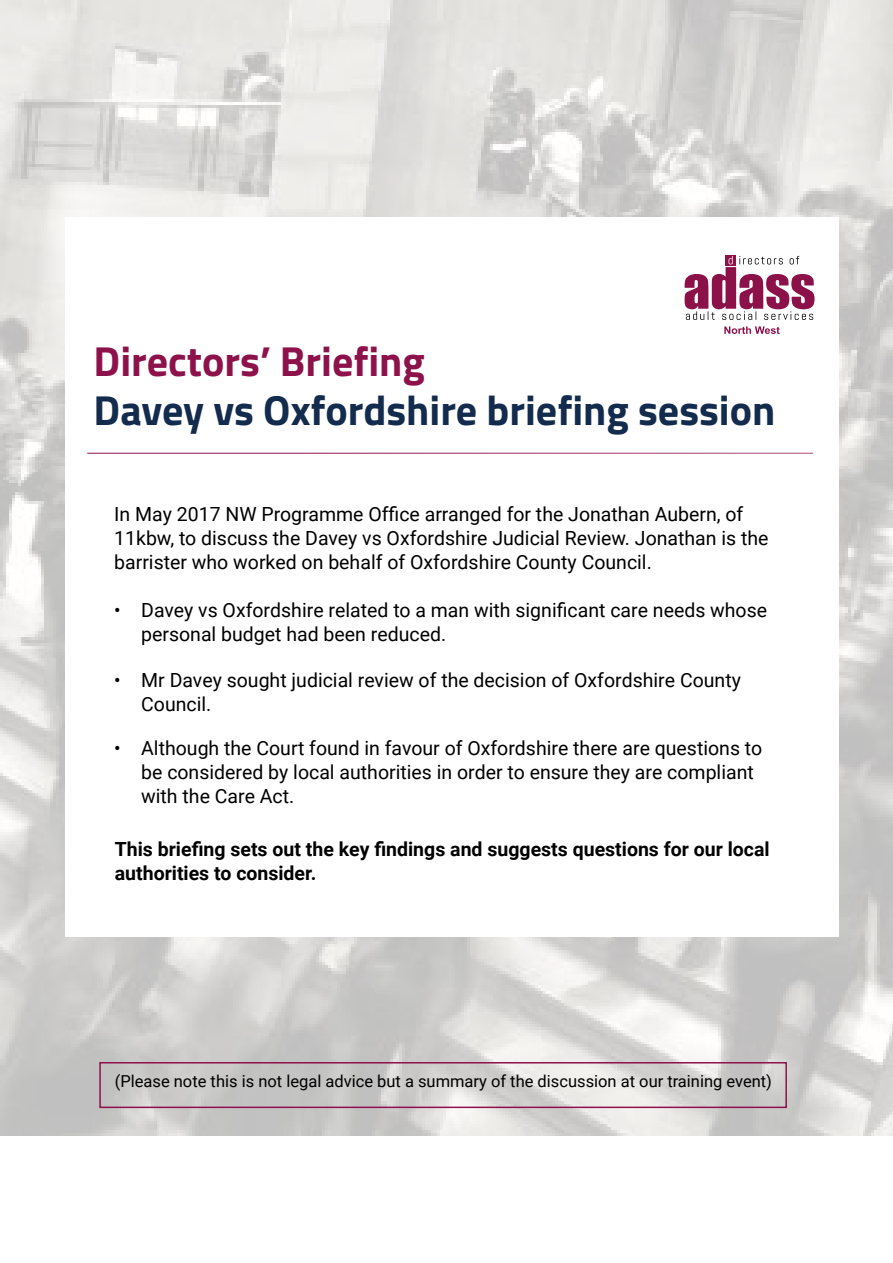
<style>
.page{position:relative;width:893px;height:1263px;background:#fff}
.page>*{position:absolute;margin:0;border:0;box-sizing:border-box;transform-origin:0 0}
.t1{font:700 42px "Titillium";color:#132b4d}
.t2{font:700 42px "Titillium";color:#8d124b}
.t3{font:19.5px/24px "Roboto";color:#000}
.t4{font:700 19.5px/24px "Roboto";color:#000}
.t5{font:16.5px "Roboto";color:#000}
</style>
<div class="page">
<img style="left:0;top:0;width:893px;height:1135px">
<div style="left:65px;top:217px;width:773px;height:719px;background:#fff"></div>
<hr style="left:87px;top:453px;width:726px;height:1px;background:#8d124b">
<div style="left:99px;top:1062px;width:688px;height:46px;border:2px solid #8d124b"></div>
<div style="left:725px;top:255px;width:11px;height:11px;background:#8d1149"></div>
<svg style="left:685px;top:256px;width:129px;height:64px"></svg>
<svg style="left:724px;top:326px;width:56px;height:8px"></svg>
<h1 class="t2" style="left:94px;top:329px;width:333px">Directors’ Briefing</h1>
<h1 class="t1" style="left:94px;top:378px;width:683px">Davey vs Oxfordshire briefing session</h1>
<p class="t3" style="left:114px;top:501px;width:656px">In May 2017 NW Programme Office arranged for the Jonathan Aubern, of<br>11kbw, to discuss the Davey vs Oxfordshire Judicial Review. Jonathan is the barrister who worked on behalf of Oxfordshire County Council.</p>
<p class="t3" style="left:141px;top:597px;width:627px;text-indent:-27px">• Davey vs Oxfordshire related to a man with significant care needs whose personal budget had been reduced.</p>
<p class="t3" style="left:141px;top:668px;width:601px;text-indent:-27px">• Mr Davey sought judicial review of the decision of Oxfordshire County<br>Council.</p>
<p class="t3" style="left:141px;top:735px;width:622px;text-indent:-27px">• Although the Court found in favour of Oxfordshire there are questions to be considered by local authorities in order to ensure they are compliant with the Care Act.</p>
<p class="t4" style="left:115px;top:836px;width:656px">This briefing sets out the key findings and suggests questions for our local authorities to consider.</p>
<p class="t5" style="left:115px;top:1070px;width:659px">(Please note this is not legal advice but a summary of the discussion at our training event)</p>
</div>
